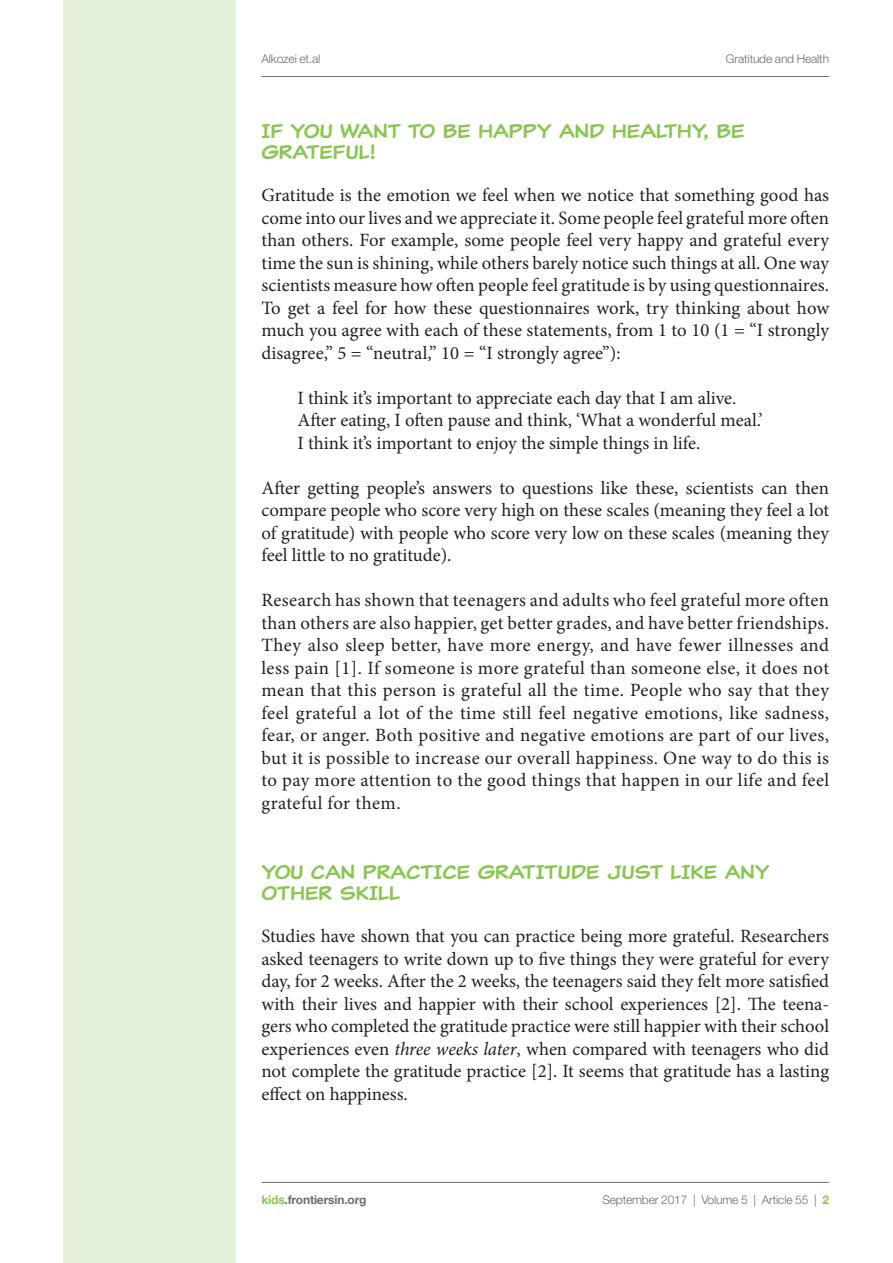
<style>
.page{position:relative;width:893px;height:1263px;background:#fff}
.page>*{position:absolute;margin:0;border:0;box-sizing:border-box;transform-origin:0 0}
.t1{font:19.5px "Classic Comic";color:#89c650}
.t2{font:18.75px/22.5px "Minion Pro";color:#231f20;text-align:justify}
.t3{font:300 12px "Helvetica Neue LT Std";letter-spacing:-.015em;color:#6c6d70}
.t4{font:700 12px "Helvetica Neue LT Std";letter-spacing:-.015em;color:#6c6d70}
.s1{color:#0d0e15}
.s2{color:#202020}
.s3{font-style:italic}
.s4{color:#89c650}
.s5{font-weight:700;color:#89c650}
</style>
<div class="page">
<div style="left:64px;top:0;width:172px;height:1263px;background:#e4f0d8"></div>
<hr style="left:261px;top:76px;width:568px;height:1px;background:#6c6d70">
<hr style="left:261px;top:1182px;width:568px;height:1px;background:#6c6d70">
<p class="t3" style="left:261px;top:51px;width:61px">Alkozei et.al</p>
<p class="t3" style="left:726px;top:51px;width:105px">Gratitude and Health</p>
<p class="t1" style="left:261px;top:119px;width:44px">IF YOU</p>
<p class="t1" style="left:340px;top:119px;width:301px">WANT TO BE HAPPY AND HEALT</p>
<p class="t1" style="left:677px;top:119px;width:54px">HY, BE</p>
<p class="t1" style="left:261px;top:140px;width:45px">GRATEFUL</p>
<p class="t1" style="left:370px;top:140px;width:7px">!</p>
<p class="t2" style="left:261px;top:184px;width:569px">Gratitude is the emotion we feel when we notice that something good has come into our lives and we appreciate it. Some people feel grateful more often than others. For example, some people feel very happy and grateful every time the sun is shining, while others barely notice such things at all. One way scientists measure how often people feel gratitude is by using questionnaires.<br>To get a feel for how these questionnaires work, try thinking about how much you agree with each of these statements, from 1 to 10 (1 = “I strongly disagree,” 5 = “neutral,” 10 = “I strongly agree”):</p>
<p class="t2" style="left:297px;top:387px;width:467px;text-align:left">I think it<span class="s1">’</span>s important to appreciate each day that I am alive.<br>After eating, I oft<span class="s2">en</span> pause and think, ‘What a wonderful meal.’<br>I think it<span class="s1">’</span>s important to enjoy the simple things in life.</p>
<p class="t2" style="left:261px;top:477px;width:569px">After getting people<span class="s1">’</span>s answers to questions like these, scientists can then compare people who score very high on these scales (meaning they feel a lot of gratitude) with people who score very low on these scales (meaning they feel little to no gratitude).</p>
<p class="t2" style="left:261px;top:589px;width:569px">Research has shown that teenagers and adults who feel grateful more often than others are also happier, get better grades, and have better friendships.<br>They also sleep better, have more energy, and have fewer illnesses and less pain [1]. If someone is more grateful than someone else, it does not mean that this person is grateful all the time. People who say that they feel grateful a lot of the time still feel negative emotions, like sadness, fear, or anger. Both positive and negative emotions are part of our lives, but it is possible to increase our overall happiness. One way to do this is to pay more attention to the good things that happen in our life and feel grateful for them.</p>
<p class="t1" style="left:261px;top:860px;width:15px">YOU</p>
<p class="t1" style="left:311px;top:860px;width:95px">CAN PRACT</p>
<p class="t1" style="left:434px;top:860px;width:126px">ICE GRATITUDE</p>
<p class="t1" style="left:607px;top:860px;width:30px">JUST</p>
<p class="t1" style="left:670px;top:860px;width:100px">LIKE ANY</p>
<p class="t1" style="left:261px;top:881px;width:129px">OTHER SKILL</p>
<p class="t2" style="left:261px;top:925px;width:569px">Studies have shown that you can practice being more grateful. Researchers asked teenagers to write down up to five things they were grateful for every day, for 2 weeks. After the 2 weeks, the teenagers said they felt more satisfied with their lives and happier with their school experiences [2]. The teena&shy;gers who completed the gratitude practice were still happier with their school experiences even <span class="s3">three weeks later</span>, when compared with teenagers who did not complete the gratitude practice [2]. It seems that gratitude has a lasting effect on happiness.</p>
<p class="t4" style="left:261px;top:1192px;width:107px"><span class="s4">kids</span>.frontiersin.org</p>
<p class="t3" style="left:602px;top:1192px;width:228px">September 2017 | Volume 5 | Article 55 | <span class="s5">2</span></p>
</div>
